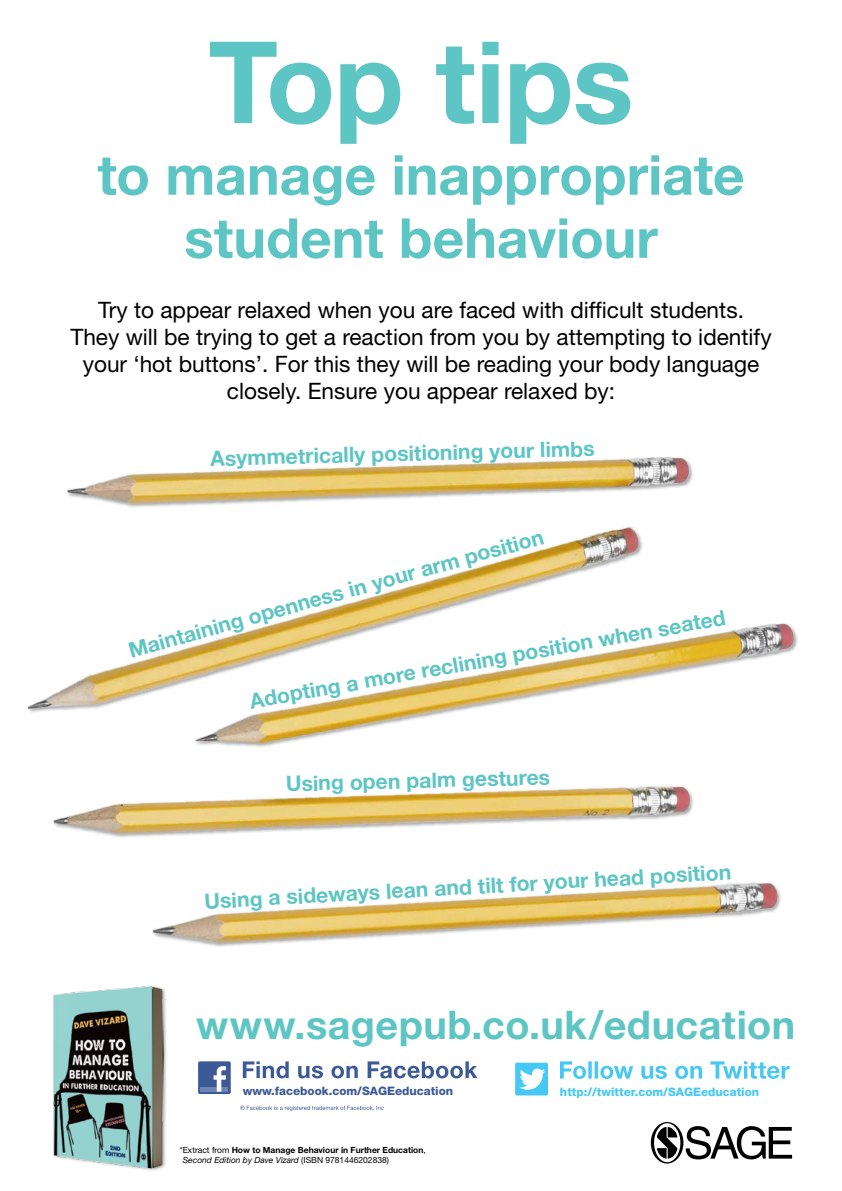
<style>
.page{position:relative;width:842px;height:1191px;background:#fff}
.page>*{position:absolute;margin:0;border:0;box-sizing:border-box;transform-origin:0 0}
.t1{font:700 113.9px "Helvetica Neue";letter-spacing:-.01em;color:#5dc5c4}
.t2{font:700 55.2px/63.1px "Helvetica Neue";color:#5dc5c4;text-align:center}
.t3{font:700 39.6px "Helvetica Neue";letter-spacing:.01em;color:#5dc5c4}
.t4{font:22.6px/27.2px "Helvetica Neue LT Std";color:#000;text-align:center}
.t5{font:700 21.2px "Helvetica Neue LT Std";color:#5dc5c4}
.t6{font:800 11.7px "Helvetica Neue LT Std";color:#46c8f5}
.t7{font:800 11.7px "Helvetica Neue LT Std";color:#3c5a98}
.t8{font:700 8.5px/10.2px "Helvetica Neue LT Std";color:#000}
.s1{font-weight:400}
.s2{font-weight:400;font-style:italic}
</style>
<div class="page">
<img style="left:53px;top:786px;width:728px;height:161px">
<img style="left:27px;top:457px;width:771px;height:290px">
<div style="left:52px;top:985px;width:116px;height:187px;background:#000;opacity:.3"></div>
<img style="left:52px;top:986px;width:112px;height:184px">
<div style="left:198px;top:1061px;width:33px;height:33px;background:#3c5a98;border-radius:2px"></div>
<hr style="left:200px;top:1087px;width:28px;height:4px;background:#6d85b3">
<svg style="left:214px;top:1066px;width:12px;height:25px"></svg>
<svg style="left:240px;top:1105px;width:144px;height:6px"></svg>
<svg style="left:243px;top:1061px;width:234px;height:17px"></svg>
<svg style="left:560px;top:1061px;width:230px;height:18px"></svg>
<div style="left:515px;top:1062px;width:33px;height:33px;background:#46c8f5;border-radius:2px"></div>
<svg style="left:519px;top:1068px;width:26px;height:21px"></svg>
<svg style="left:651px;top:1122px;width:141px;height:41px"></svg>
<h1 class="t1" style="left:208px;top:12px;width:427px">Top tips</h1>
<h2 class="t2" style="left:97px;top:142px;width:649px">to manage inappropriate student behaviour</h2>
<p class="t4" style="left:70px;top:295px;width:703px">Try to appear relaxed when you are faced with difficult students.<br>They will be trying to get a reaction from you by attempting to identify your ‘hot buttons’. For this they will be reading your body language closely. Ensure you appear relaxed by:</p>
<p class="t5" style="left:210px;top:443px;width:386px;rotate:-1deg">Asymmetrically positioning your limbs</p>
<p class="t5" style="left:126px;top:640px;width:431px;rotate:-16deg">Maintaining openness in your arm position</p>
<p class="t5" style="left:248px;top:688px;width:484px;rotate:-10deg">Adopting a more reclining position when seated</p>
<p class="t5" style="left:286px;top:769px;width:266px;rotate:-1deg">Using open palm gestures</p>
<p class="t5" style="left:204px;top:887px;width:529px;rotate:-3deg">Using a sideways lean and tilt for your head position</p>
<h3 class="t3" style="left:196px;top:1000px;width:601px">www.sagepub.co.uk/education</h3>
<p class="t7" style="left:243px;top:1083px;width:212px">www.facebook.com/SAGEeducation</p>
<p class="t6" style="left:560px;top:1085px;width:201px">http://twitter.com/SAGEeducation</p>
<p class="t8" style="left:183px;top:1144px;width:244px;text-indent:-3px"><span class="s1">*Extract from</span> How to Manage Behaviour in Further Education<span class="s1">,<br></span><span class="s2">Second Edition by Dave Vizard</span> <span class="s1">(ISBN 9781446202838)</span></p>
</div>
